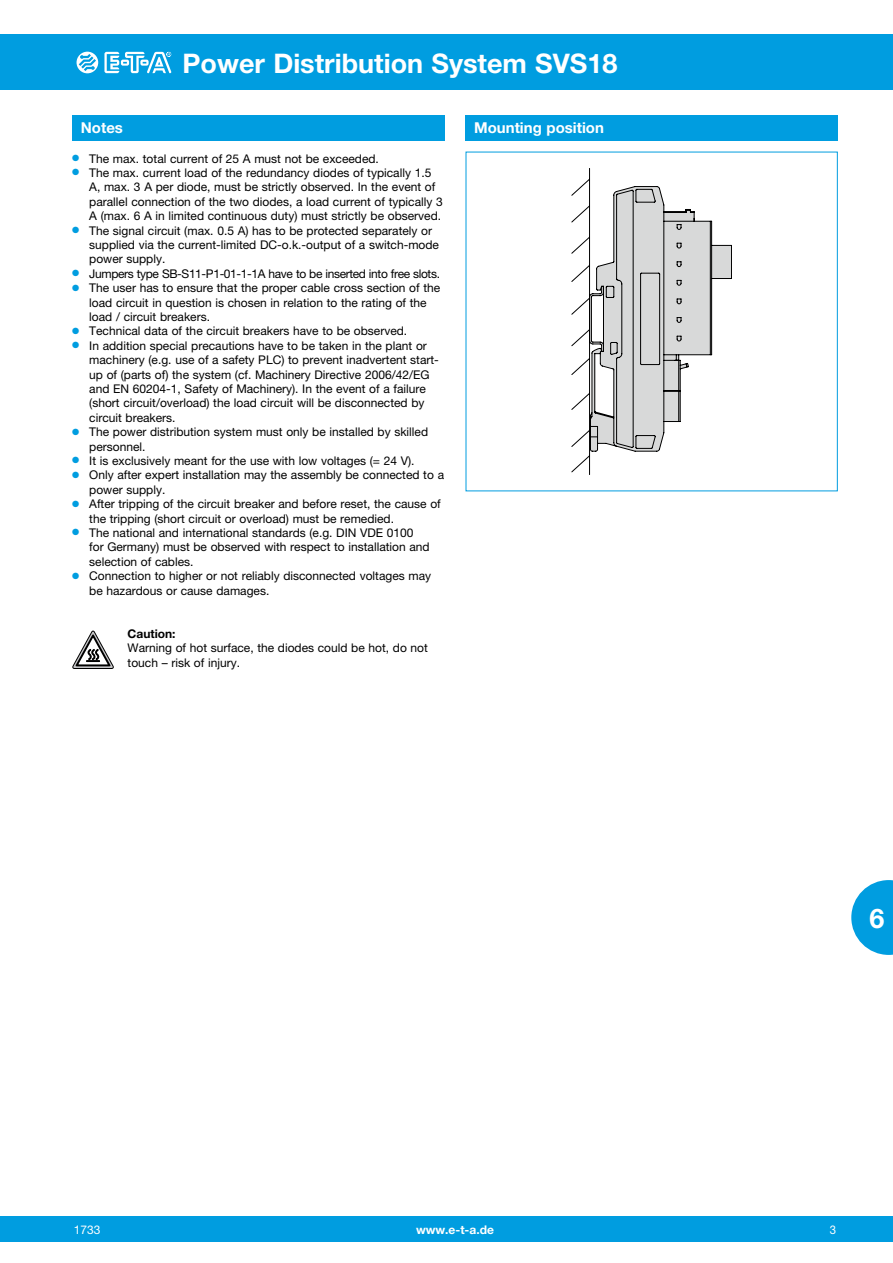
<style>
.page{position:relative;width:893px;height:1263px;background:#fff}
.page>*{position:absolute;margin:0;border:0;box-sizing:border-box;transform-origin:0 0}
.t1{font:700 27px "Helvetica Neue LT";color:#fff}
.t2{font:700 15px "Helvetica Neue LT";color:#fff}
.t3{font:12px/14.4px "Helvetica Neue LT";color:#000}
.t4{font:12px "Helvetica Neue LT";letter-spacing:-.03em;color:#000}
.t5{font:700 12px "Helvetica Neue LT";color:#fff}
.t6{font:700 12px "Helvetica Neue LT";color:#000}
.t7{font:12px "Helvetica Neue LT";color:#fff}
.t8{font:12px "Helvetica Neue LT";color:#fff;scale:.95 1}
.s1{color:#009de0}
</style>
<div class="page">
<div style="left:0;top:1216px;width:893px;height:26px;background:#009de0"></div>
<div style="left:0;top:34px;width:893px;height:55px;background:#009de0"></div>
<svg style="left:77px;top:51px;width:95px;height:22px"></svg>
<svg style="left:851px;top:880px;width:42px;height:75px"></svg>
<div style="left:72px;top:115px;width:372px;height:25px;background:#009de0"></div>
<svg style="left:72px;top:630px;width:42px;height:39px"></svg>
<div style="left:466px;top:115px;width:372px;height:25px;background:#009de0"></div>
<svg style="left:571px;top:168px;width:161px;height:307px"></svg>
<h1 class="t1" style="left:183px;top:46px;width:436px">Power Distribution System SVS18</h1>
<p class="t2" style="left:81px;top:118px;width:44px">Notes</p>
<p class="t3" style="left:72px;top:151px;width:308px"><span class="s1">●</span> The max. total current of 25 A must not be exceeded.</p>
<p class="t3" style="left:89px;top:165px;width:355px;text-indent:-17px"><span class="s1">●</span> The max. current load of the redundancy diodes of typically 1.5<br>A, max. 3 A per diode, must be strictly observed. In the event of parallel connection of the two diodes, a load current of typically 3<br>A (max. 6 A in limited continuous duty) must strictly be observed.</p>
<p class="t3" style="left:89px;top:223px;width:351px;text-indent:-17px"><span class="s1">●</span> The signal circuit (max. 0.5 A) has to be protected separately or supplied via the current-limited DC-o.k.-output of a switch-mode power supply.</p>
<p class="t4" style="left:72px;top:266px;width:369px"><span class="s1">●</span> Jumpers type SB-S11-P1-01-1-1A have to be inserted into free slots.</p>
<p class="t3" style="left:89px;top:280px;width:352px;text-indent:-17px"><span class="s1">●</span> The user has to ensure that the proper cable cross section of the load circuit in question is chosen in relation to the rating of the load / circuit breakers.</p>
<p class="t3" style="left:72px;top:324px;width:336px"><span class="s1">●</span> Technical data of the circuit breakers have to be observed.</p>
<p class="t3" style="left:89px;top:338px;width:351px;text-indent:-17px"><span class="s1">●</span> In addition special precautions have to be taken in the plant or machinery (e.g. use of a safety PLC) to prevent inadvertent start&shy;up of (parts of) the system (cf. Machinery Directive 2006/42/EG and EN 60204-1, Safety of Machinery). In the event of a failure (short circuit/overload) the load circuit will be disconnected by circuit breakers.</p>
<p class="t3" style="left:89px;top:424px;width:340px;text-indent:-17px"><span class="s1">●</span> The power distribution system must only be installed by skilled personnel.</p>
<p class="t3" style="left:72px;top:453px;width:344px"><span class="s1">●</span> It is exclusively meant for the use with low voltages (= 24 V).</p>
<p class="t3" style="left:89px;top:468px;width:356px;text-indent:-17px"><span class="s1">●</span> Only after expert installation may the assembly be connected to a power supply.</p>
<p class="t3" style="left:89px;top:496px;width:353px;text-indent:-17px"><span class="s1">●</span> After tripping of the circuit breaker and before reset, the cause of the tripping (short circuit or overload) must be remedied.</p>
<p class="t3" style="left:89px;top:525px;width:342px;text-indent:-17px"><span class="s1">●</span> The national and international standards (e.g. DIN VDE 0100 for Germany) must be observed with respect to installation and selection of cables.</p>
<p class="t3" style="left:89px;top:568px;width:343px;text-indent:-17px"><span class="s1">●</span> Connection to higher or not reliably disconnected voltages may be hazardous or cause damages.</p>
<p class="t6" style="left:128px;top:626px;width:49px">Caution:</p>
<p class="t3" style="left:128px;top:640px;width:302px">Warning of hot surface, the diodes could be hot, do not touch – risk of injury.</p>
<p class="t2" style="left:474px;top:119px;width:131px">Mounting position</p>
<h1 class="t1" style="left:869px;top:902px;width:17px">6</h1>
<p class="t7" style="left:74px;top:1222px;width:28px">1733</p>
<p class="t5" style="left:416px;top:1222px;width:79px">www.e-t-a.de</p>
<p class="t8" style="left:830px;top:1222px;width:8px">3</p>
</div>
